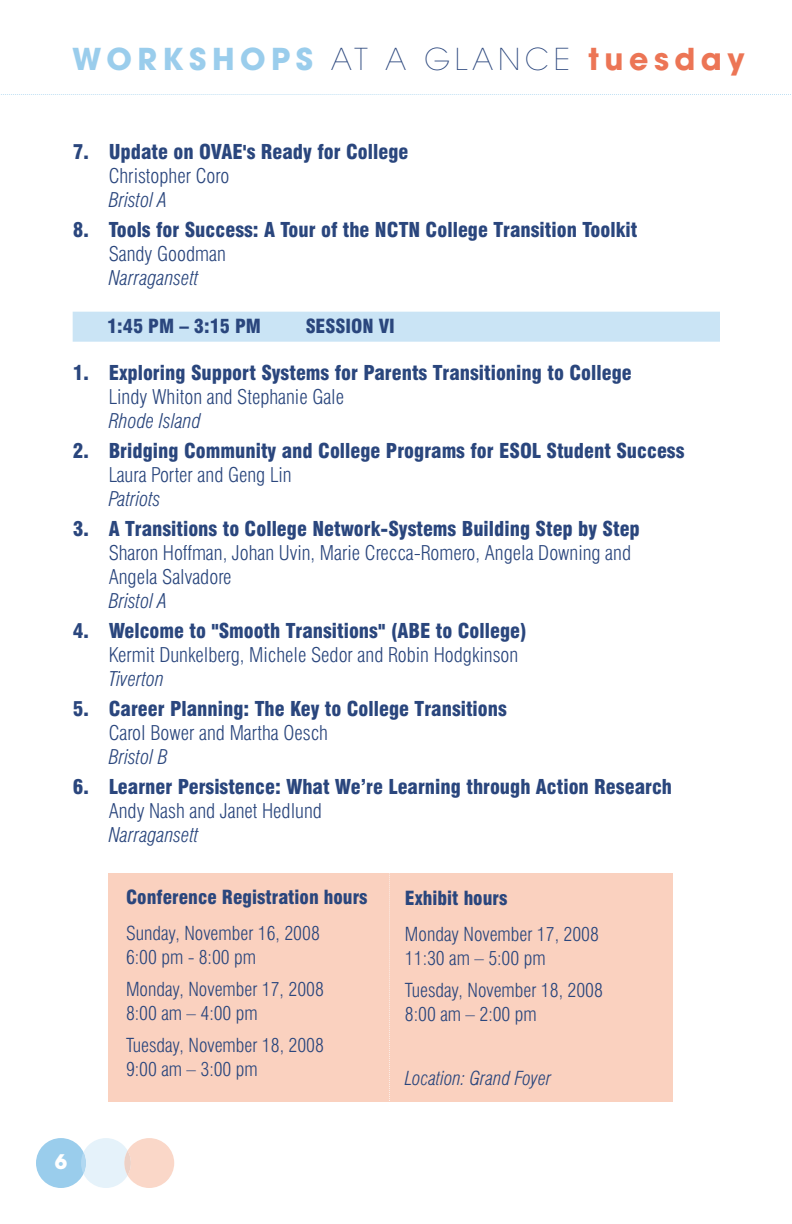
<style>
.page{position:relative;width:792px;height:1224px;background:#fff}
.page>*{position:absolute;margin:0;border:0;box-sizing:border-box;transform-origin:0 0}
.t1{font:700 30px "Avant Garde";letter-spacing:.185em;color:#9acdec}
.t2{font:900 condensed 20px "Swiss 721 BT";color:#2a467d}
.t3{font:300 condensed 20px/24px "Swiss 721 BT";color:#2a467d}
.t4{font:italic 300 condensed 20px "Swiss 721 BT";color:#2a467d}
.t5{font:700 20px "Avant Garde";color:#fff}
.t6{font:300 condensed 19px/24px "Swiss 721 BT";color:#2a467d}
.t7{font:900 condensed 19px "Swiss 721 BT";color:#2a467d}
.t8{font:italic 300 condensed 19px "Swiss 721 BT";color:#2a467d}
.s1{font-weight:200;color:#2a467d}
.s2{color:#ec7555}
</style>
<div class="page">
<div style="left:36px;top:1138px;width:50px;height:50px;background:#9acdec;border-radius:25px"></div>
<div style="left:81px;top:1152px;width:5px;height:22px;background:#b1d8f1;border-radius:50%"></div>
<svg style="left:83px;top:1138px;width:91px;height:50px"></svg>
<div style="left:124px;top:1151px;width:7px;height:24px;background:#edd1c6;border-radius:50%"></div>
<div style="left:73px;top:312px;width:647px;height:30px;background:#cae4f5"></div>
<svg style="left:1px;top:94px;width:790px;height:1px"></svg>
<div style="left:108px;top:873px;width:565px;height:228px;background:#fad1bf"></div>
<svg style="left:389px;top:873px;width:1px;height:228px"></svg>
<h1 class="t1" style="left:72px;top:48px;width:674px">WORKSHOPS <span class="s1">AT A GLANCE</span> <span class="s2">tuesday</span></h1>
<p class="t2" style="left:73px;top:144px;width:337px">7. Update on OVAE's Ready for College</p>
<p class="t3" style="left:109px;top:165px;width:122px">Christopher Coro</p>
<p class="t4" style="left:109px;top:192px;width:60px">Bristol A</p>
<p class="t2" style="left:73px;top:222px;width:566px">8. Tools for Success: A Tour of the NCTN College Transition Toolkit</p>
<p class="t3" style="left:109px;top:243px;width:119px">Sandy Goodman</p>
<p class="t4" style="left:109px;top:270px;width:91px">Narragansett</p>
<p class="t7" style="left:107px;top:319px;width:155px">1:45 PM – 3:15 PM</p>
<p class="t7" style="left:306px;top:319px;width:91px">SESSION VI</p>
<p class="t2" style="left:73px;top:365px;width:561px">1. Exploring Support Systems for Parents Transitioning to College</p>
<p class="t3" style="left:109px;top:387px;width:237px">Lindy Whiton and Stephanie Gale</p>
<p class="t4" style="left:109px;top:414px;width:94px">Rhode Island</p>
<p class="t2" style="left:73px;top:443px;width:613px">2. Bridging Community and College Programs for ESOL Student Success</p>
<p class="t3" style="left:109px;top:465px;width:185px">Laura Porter and Geng Lin</p>
<p class="t4" style="left:109px;top:492px;width:53px">Patriots</p>
<p class="t2" style="left:73px;top:521px;width:569px">3. A Transitions to College Network-Systems Building Step by Step</p>
<p class="t3" style="left:109px;top:543px;width:524px">Sharon Hoffman, Johan Uvin, Marie Crecca-Romero, Angela Downing and<br>Angela Salvadore</p>
<p class="t4" style="left:109px;top:594px;width:60px">Bristol A</p>
<p class="t2" style="left:73px;top:623px;width:456px">4. Welcome to "Smooth Transitions" (ABE to College)</p>
<p class="t3" style="left:109px;top:645px;width:411px">Kermit Dunkelberg, Michele Sedor and Robin Hodgkinson</p>
<p class="t4" style="left:109px;top:672px;width:57px">Tiverton</p>
<p class="t2" style="left:73px;top:701px;width:436px">5. Career Planning: The Key to College Transitions</p>
<p class="t3" style="left:109px;top:723px;width:221px">Carol Bower and Martha Oesch</p>
<p class="t4" style="left:109px;top:750px;width:61px">Bristol B</p>
<p class="t2" style="left:73px;top:779px;width:601px">6. Learner Persistence: What We’re Learning through Action Research</p>
<p class="t3" style="left:109px;top:801px;width:215px">Andy Nash and Janet Hedlund</p>
<p class="t4" style="left:109px;top:828px;width:91px">Narragansett</p>
<p class="t5" style="left:55px;top:1154px;width:14px">6</p>
<p class="t7" style="left:126px;top:890px;width:243px">Conference Registration hours</p>
<p class="t6" style="left:126px;top:923px;width:195px">Sunday, November 16, 2008<br>6:00 pm - 8:00 pm</p>
<p class="t6" style="left:126px;top:979px;width:199px">Monday, November 17, 2008<br>8:00 am – 4:00 pm</p>
<p class="t6" style="left:126px;top:1035px;width:199px">Tuesday, November 18, 2008<br>9:00 am – 3:00 pm</p>
<p class="t7" style="left:405px;top:891px;width:104px">Exhibit hours</p>
<p class="t6" style="left:405px;top:924px;width:195px">Monday November 17, 2008<br>11:30 am – 5:00 pm</p>
<p class="t6" style="left:405px;top:980px;width:199px">Tuesday, November 18, 2008<br>8:00 am – 2:00 pm</p>
<p class="t8" style="left:405px;top:1071px;width:148px">Location: Grand Foyer</p>
</div>
